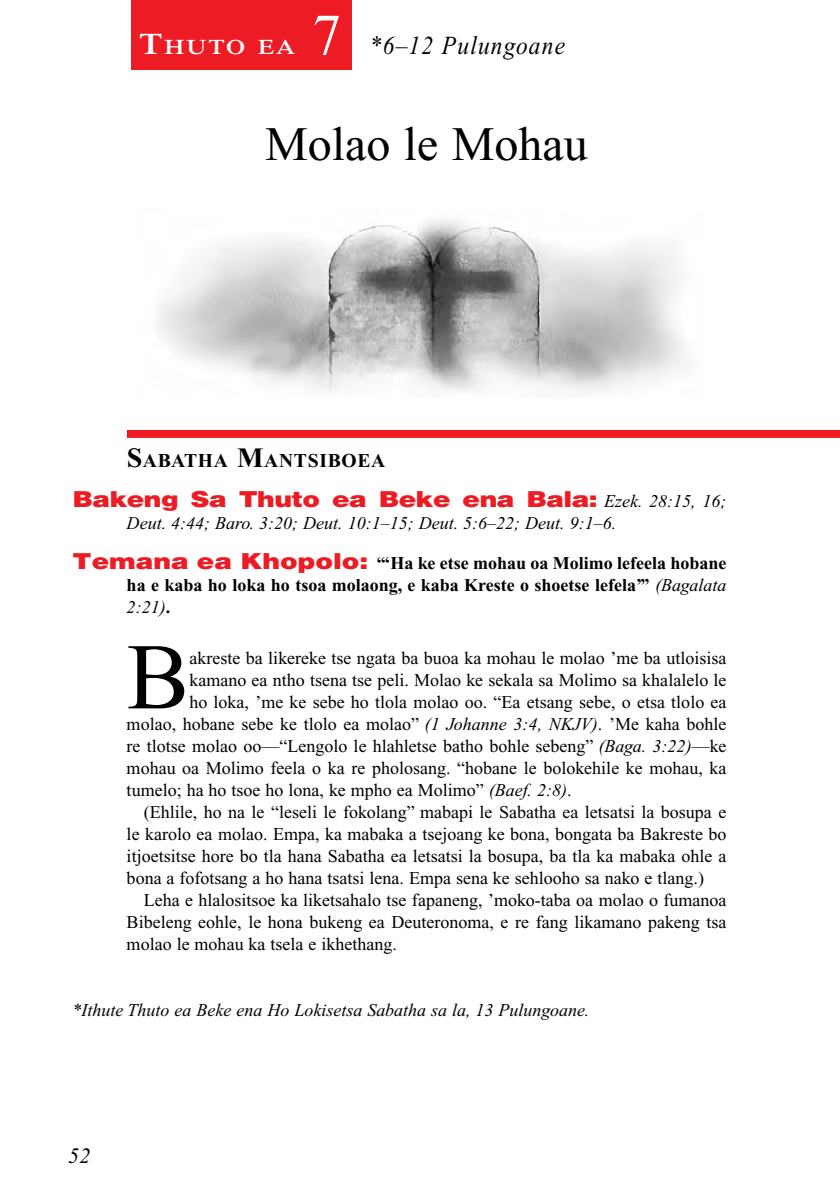
<style>
.page{position:relative;width:840px;height:1191px;background:#fff}
.page>*{position:absolute;margin:0;border:0;box-sizing:border-box;transform-origin:0 0}
.t1{font:93.8px "Times New Roman PS Std";color:#000}
.t2{font:58px "Times New Roman PS Std";color:#fff}
.t3{font:48px "Times New Roman PS Std";color:#000}
.t4{font:italic 26px "Times New Roman PS Std";letter-spacing:.05em;color:#000;scale:.9 1}
.t5{font:900 22px "Helvetica LT Std";letter-spacing:-.02em;color:#ed1c24;scale:1.2 1}
.t6{font:italic 22px "Times New Roman PS Std";color:#000}
.t7{font:600 21px "Times NRMT Std";color:#fff;scale:1.1 1}
.t8{font:700 19.6px "Times New Roman PS Std";letter-spacing:.035em;color:#000}
.t9{font:18px "Times New Roman PS Std";color:#000}
.t10{font:700 18px/22px "Times New Roman PS Std";color:#000;text-align:justify}
.t11{font:italic 18px "Times New Roman PS Std";color:#000}
.s1{font-size:30px}
.s2{font-size:28px}
.s3{font-family:"Times New Roman PS Std";font-weight:400;font-style:italic;font-size:18px;color:#000}
.s4{font-family:"Helvetica LT Std";font-weight:900;font-size:22px;color:#ed1c24}
.s5{font-weight:400;font-style:italic}
.s6{font-style:italic}
</style>
<div class="page">
<div style="left:127px;top:430px;width:712px;height:8px;background:#ed1c24"></div>
<div style="left:132px;top:0;width:220px;height:69px;background:#ed1c24"></div>
<img style="left:158px;top:219px;width:529px;height:172px">
<h2 class="t2" style="left:312px;top:3px;width:30px">7</h2>
<p class="t7" style="left:139px;top:35px;width:143px"><span class="s1">T</span>HUTO EA</p>
<h3 class="t4" style="left:370px;top:32px;width:218px">*6–12 Pulungoane</h3>
<h3 class="t3" style="left:265px;top:118px;width:324px">Molao le Mohau</h3>
<p class="t8" style="left:127px;top:449px;width:260px"><span class="s2">S</span>ABATHA <span class="s2">M</span>ANTSIBOEA</p>
<p class="t5" style="left:73px;top:485px;width:546px">Bakeng Sa Thuto ea Beke ena Bala: <span class="s3">Ezek. 28:15, 16;</span></p>
<p class="t11" style="left:127px;top:513px;width:491px">Deut. 4:44; Baro. 3:20; Deut. 10:1–15; Deut. 5:6–22; Deut. 9:1–6.</p>
<p class="t10" style="left:127px;top:552px;width:601px;text-indent:-54px"><span class="s4">Temana ea Khopolo:</span> “‘Ha ke etse mohau oa Molimo lefeela hobane ha e kaba ho loka ho tsoa molaong, e kaba Kreste o shoetse lefela’” <span class="s5">(Bagalata 2:21)</span>.</p>
<h1 class="t1" style="left:127px;top:626px;width:64px">B</h1>
<p class="t9" style="left:189px;top:648px;width:538px">akreste ba likereke tse ngata ba buoa ka mohau le molao ’me ba utloisisa</p>
<p class="t9" style="left:189px;top:670px;width:538px">kamano ea ntho tsena tse peli. Molao ke sekala sa Molimo sa khalalelo le</p>
<p class="t9" style="left:189px;top:692px;width:538px">ho loka, ’me ke sebe ho tlola molao oo. “Ea etsang sebe, o etsa tlolo ea</p>
<p class="t9" style="left:127px;top:714px;width:601px">molao, hobane sebe ke tlolo ea molao” <span class="s6">(1 Johanne 3:4, NKJV)</span>. ’Me kaha bohle</p>
<p class="t9" style="left:127px;top:736px;width:601px">re tlotse molao oo—“Lengolo le hlahletse batho bohle sebeng” <span class="s6">(Baga. 3:22)</span>—ke</p>
<p class="t9" style="left:127px;top:758px;width:601px">mohau oa Molimo feela o ka re pholosang. “hobane le bolokehile ke mohau, ka</p>
<p class="t9" style="left:127px;top:780px;width:446px">tumelo; ha ho tsoe ho lona, ke mpho ea Molimo” <span class="s6">(Baef. 2:8)</span>.</p>
<p class="t9" style="left:144px;top:802px;width:584px">(Ehlile, ho na le “leseli le fokolang” mabapi le Sabatha ea letsatsi la bosupa e</p>
<p class="t9" style="left:127px;top:824px;width:601px">le karolo ea molao. Empa, ka mabaka a tsejoang ke bona, bongata ba Bakreste bo</p>
<p class="t9" style="left:127px;top:846px;width:601px">itjoetsitse hore bo tla hana Sabatha ea letsatsi la bosupa, ba tla ka mabaka ohle a</p>
<p class="t9" style="left:127px;top:868px;width:578px">bona a fofotsang a ho hana tsatsi lena. Empa sena ke sehlooho sa nako e tlang.)</p>
<p class="t9" style="left:144px;top:890px;width:584px">Leha e hlalositsoe ka liketsahalo tse fapaneng, ’moko-taba oa molao o fumanoa</p>
<p class="t9" style="left:127px;top:912px;width:601px">Bibeleng eohle, le hona bukeng ea Deuteronoma, e re fang likamano pakeng tsa</p>
<p class="t9" style="left:127px;top:934px;width:272px">molao le mohau ka tsela e ikhethang.</p>
<p class="t11" style="left:73px;top:1000px;width:518px">*Ithute Thuto ea Beke ena Ho Lokisetsa Sabatha sa la, 13 Pulungoane.</p>
<p class="t6" style="left:68px;top:1144px;width:23px">52</p>
</div>
